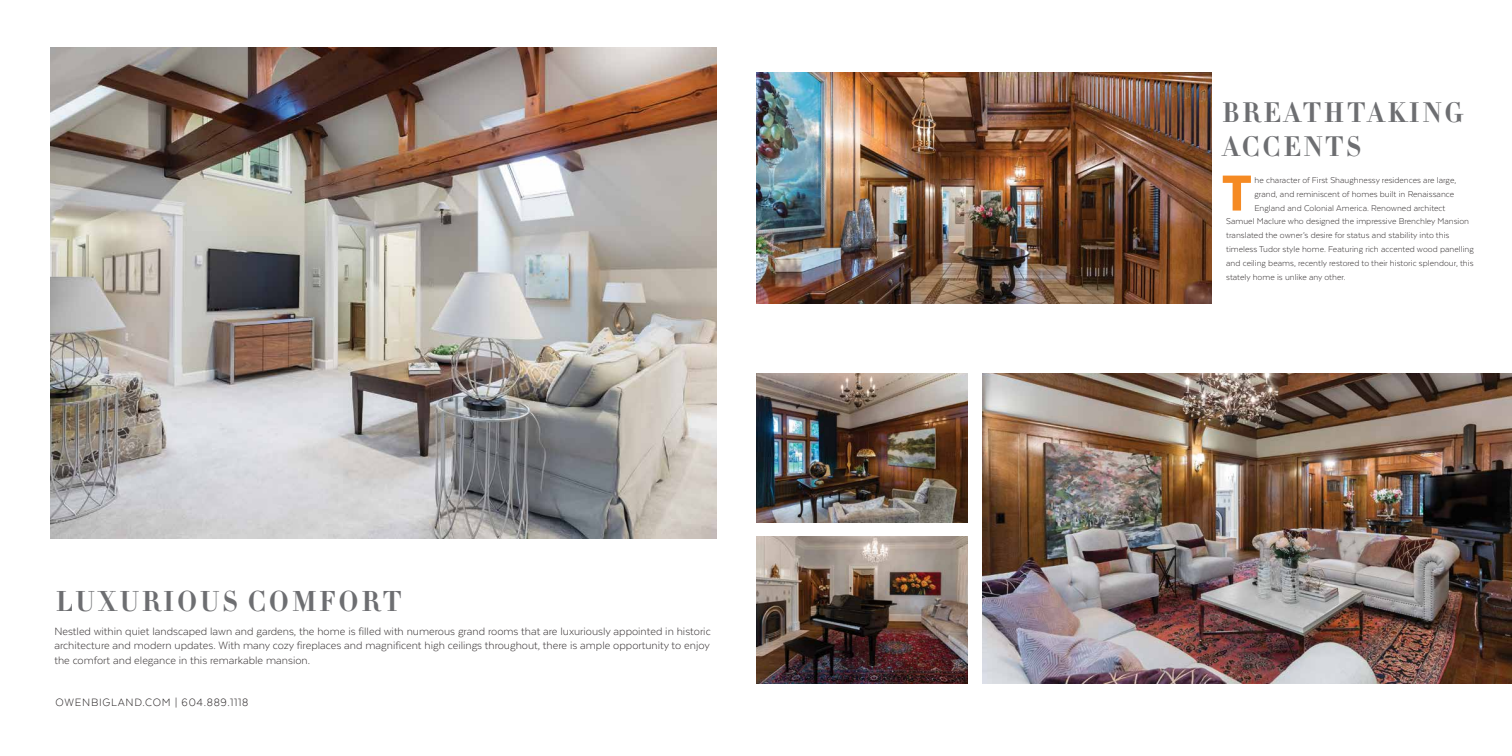
<style>
.page{position:relative;width:1512px;height:756px;background:#fff}
.page>*{position:absolute;margin:0;border:0;box-sizing:border-box;transform-origin:0 0}
.t1{font:700 28.26px "Didot HTF 06";letter-spacing:.1em;color:#6d6e71}
.t2{font:700 27.74px/33.2px "Didot HTF 06";letter-spacing:.1em;color:#6d6e71}
.t3{font:300 12.25px/14.7px "Texta";color:#2e292a;text-align:justify}
.t4{font:300 12.25px "Texta";letter-spacing:.06em;color:#231f20}
.t5{font:300 9.62px "Texta";color:#2e292a}
</style>
<div class="page">
<img style="left:50px;top:47px;width:667px;height:492px">
<img style="left:756px;top:72px;width:455px;height:231px">
<img style="left:983px;top:374px;width:529px;height:310px">
<img style="left:756px;top:374px;width:212px;height:149px">
<img style="left:756px;top:537px;width:212px;height:146px">
<svg style="left:1223px;top:176px;width:28px;height:35px"></svg>
<h1 class="t1" style="left:56px;top:584px;width:347px">LUXURIOUS COMFORT</h1>
<p class="t3" style="left:54px;top:623px;width:658px">Nestled within quiet landscaped lawn and gardens, the home is filled with numerous grand rooms that are luxuriously appointed in historic architecture and modern updates. With many cozy fireplaces and magnificent high ceilings throughout, there is ample opportunity to enjoy the comfort and elegance in this remarkable mansion.</p>
<p class="t4" style="left:55px;top:697px;width:195px">OWENBIGLAND.COM | 604.889.1118</p>
<h2 class="t2" style="left:1222px;top:97px;width:242px">BREATHTAKING<br>ACCENTS</h2>
<p class="t5" style="left:1254px;top:175px;width:203px">he character of First Shaughnessy residences are large,</p>
<p class="t5" style="left:1254px;top:189px;width:201px">grand, and reminiscent of homes built in Renaissance</p>
<p class="t5" style="left:1254px;top:203px;width:193px">England and Colonial America. Renowned architect</p>
<p class="t5" style="left:1226px;top:217px;width:245px">Samuel Maclure who designed the impressive Brenchley Mansion</p>
<p class="t5" style="left:1226px;top:231px;width:225px">translated the owner’s desire for status and stability into this</p>
<p class="t5" style="left:1226px;top:245px;width:249px">timeless Tudor style home. Featuring rich accented wood panelling</p>
<p class="t5" style="left:1226px;top:259px;width:249px">and ceiling beams, recently restored to their historic splendour, this</p>
<p class="t5" style="left:1226px;top:273px;width:121px">stately home is unlike any other.</p>
</div>
